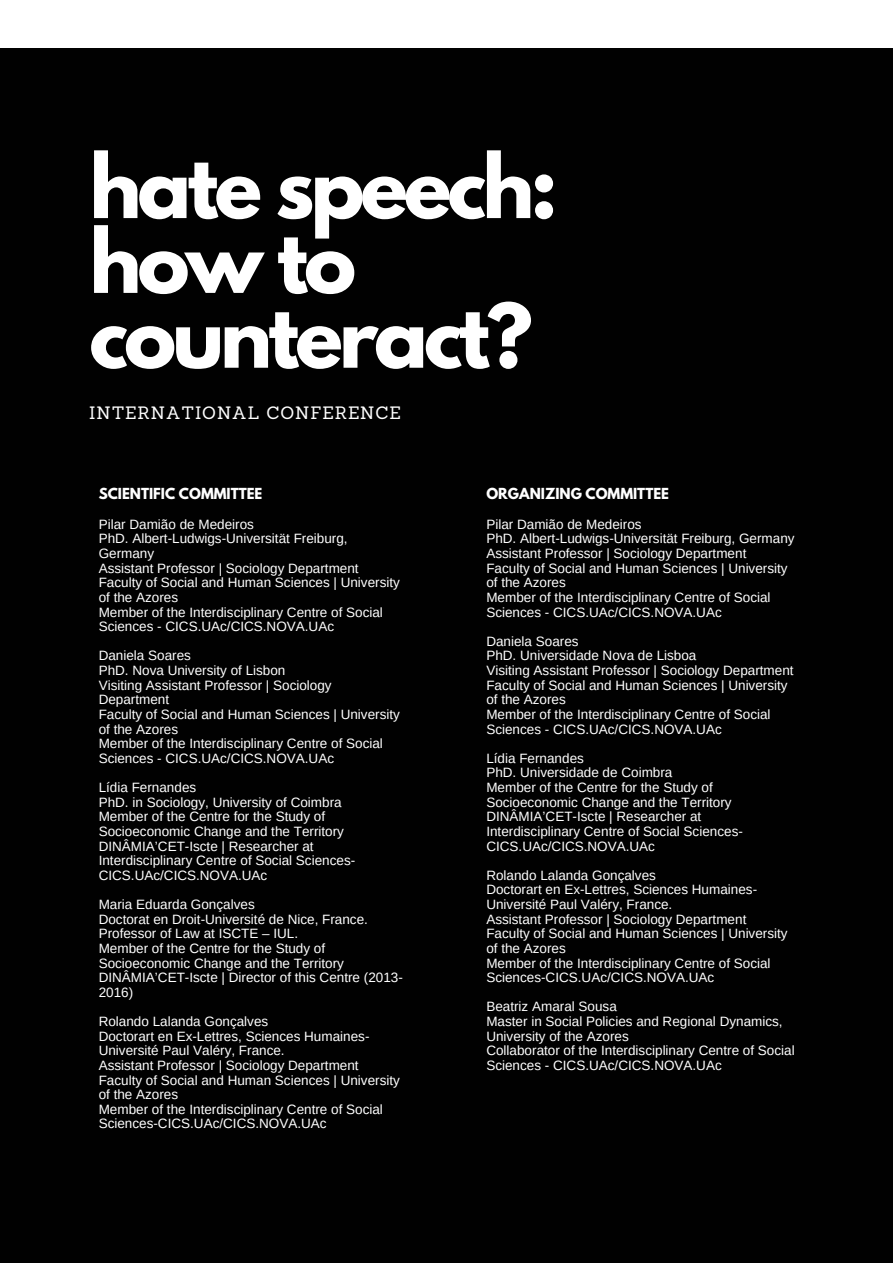
<style>
.page{position:relative;width:893px;height:1263px;background:#fff}
.page>*{position:absolute;margin:0;border:0;box-sizing:border-box;transform-origin:0 0}
.t1{font:700 78.75px/74.8px "League Spartan";letter-spacing:-.05em;color:#fff}
.t2{font:17.4px "Sanchez";letter-spacing:.05em;color:#fff}
.t3{font:13.5px/14.6px "Arimo";color:#fff}
.t4{font:700 13.5px "League Spartan";color:#fff}
</style>
<div class="page">
<div style="left:0;top:48px;width:893px;height:1215px;background:#010101"></div>
<h1 class="t1" style="left:89px;top:159px;width:470px">hate speech: how to counteract?</h1>
<p class="t2" style="left:89px;top:401px;width:313px">INTERNATIONAL CONFERENCE</p>
<p class="t4" style="left:99px;top:487px;width:165px">SCIENTIFIC COMMITTEE</p>
<p class="t3" style="left:99px;top:517px;width:303px">Pilar Damião de Medeiros<br>PhD. Albert-Ludwigs-Universität Freiburg, Germany<br>Assistant Professor | Sociology Department Faculty of Social and Human Sciences | University of the Azores<br>Member of the Interdisciplinary Centre of Social Sciences - CICS.UAc/CICS.NOVA.UAc</p>
<p class="t3" style="left:99px;top:648px;width:303px">Daniela Soares<br>PhD. Nova University of Lisbon<br>Visiting Assistant Professor | Sociology<br>Department<br>Faculty of Social and Human Sciences | University of the Azores<br>Member of the Interdisciplinary Centre of Social<br>Sciences - CICS.UAc/CICS.NOVA.UAc</p>
<p class="t3" style="left:99px;top:780px;width:258px">Lídia Fernandes<br>PhD. in Sociology, University of Coimbra Member of the Centre for the Study of Socioeconomic Change and the Territory DINÂMIA’CET-Iscte | Researcher at Interdisciplinary Centre of Social Sciences-CICS.UAc/CICS.NOVA.UAc</p>
<p class="t3" style="left:99px;top:897px;width:306px">Maria Eduarda Gonçalves<br>Doctorat en Droit-Université de Nice, France.<br>Professor of Law at ISCTE – IUL.<br>Member of the Centre for the Study of Socioeconomic Change and the Territory DINÂMIA’CET-Iscte | Director of this Centre (2013- 2016)</p>
<p class="t3" style="left:99px;top:1014px;width:303px">Rolando Lalanda Gonçalves<br>Doctorart en Ex-Lettres, Sciences Humaines-Université Paul Valéry, France.<br>Assistant Professor | Sociology Department Faculty of Social and Human Sciences | University of the Azores<br>Member of the Interdisciplinary Centre of Social Sciences-CICS.UAc/CICS.NOVA.UAc</p>
<p class="t4" style="left:486px;top:487px;width:184px">ORGANIZING COMMITTEE</p>
<p class="t3" style="left:486px;top:517px;width:310px">Pilar Damião de Medeiros<br>PhD. Albert-Ludwigs-Universität Freiburg, Germany Assistant Professor | Sociology Department<br>Faculty of Social and Human Sciences | University of the Azores<br>Member of the Interdisciplinary Centre of Social Sciences - CICS.UAc/CICS.NOVA.UAc</p>
<p class="t3" style="left:486px;top:634px;width:309px">Daniela Soares<br>PhD. Universidade Nova de Lisboa<br>Visiting Assistant Professor | Sociology Department Faculty of Social and Human Sciences | University of the Azores<br>Member of the Interdisciplinary Centre of Social Sciences - CICS.UAc/CICS.NOVA.UAc</p>
<p class="t3" style="left:486px;top:751px;width:258px">Lídia Fernandes<br>PhD. Universidade de Coimbra<br>Member of the Centre for the Study of<br>Socioeconomic Change and the Territory<br>DINÂMIA’CET-Iscte | Researcher at<br>Interdisciplinary Centre of Social Sciences-<br>CICS.UAc/CICS.NOVA.UAc</p>
<p class="t3" style="left:486px;top:868px;width:303px">Rolando Lalanda Gonçalves<br>Doctorart en Ex-Lettres, Sciences Humaines-Université Paul Valéry, France.<br>Assistant Professor | Sociology Department Faculty of Social and Human Sciences | University of the Azores<br>Member of the Interdisciplinary Centre of Social Sciences-CICS.UAc/CICS.NOVA.UAc</p>
<p class="t3" style="left:486px;top:999px;width:310px">Beatriz Amaral Sousa<br>Master in Social Policies and Regional Dynamics, University of the Azores<br>Collaborator of the Interdisciplinary Centre of Social Sciences - CICS.UAc/CICS.NOVA.UAc</p>
</div>
